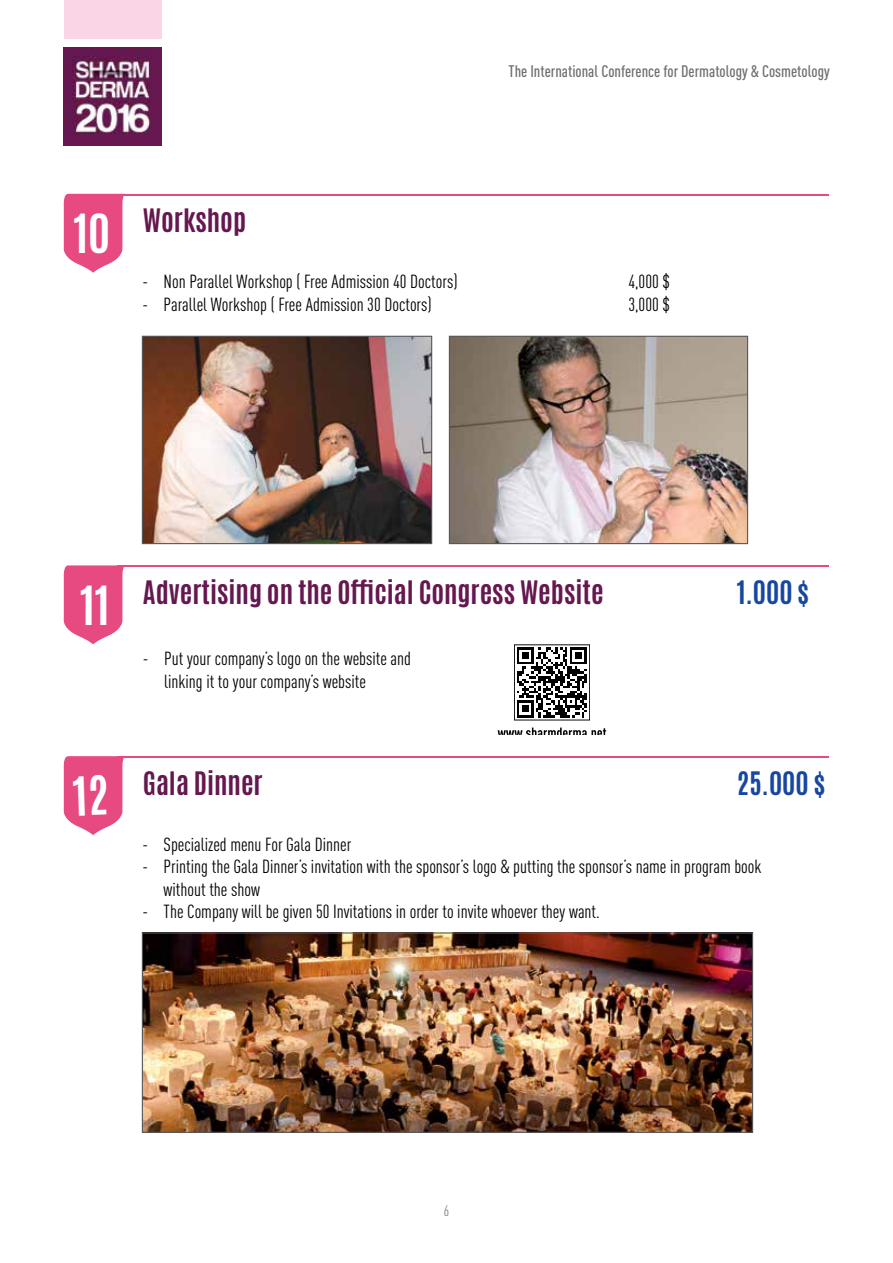
<style>
.page{position:relative;width:893px;height:1263px;background:#fff}
.page>*{position:absolute;margin:0;border:0;box-sizing:border-box;transform-origin:0 0}
.t1{font:700 45px "Antonio";color:#fff}
.t2{font:700 27px "Antonio";color:#65184f}
.t3{font:700 27px "Antonio";color:#17479e}
.t4{font:18.75px/22.5px "DIN Cond";color:#000}
.t5{font:16.5px "DIN Cond Medium Alternate";color:#6d6e71}
.t6{font:15px "DIN Cond";color:#808285}
</style>
<div class="page">
<div style="left:64px;top:0;width:98px;height:38px;background:#fad5e6"></div>
<img style="left:64px;top:48px;width:98px;height:97px">
<img style="left:142px;top:932px;width:611px;height:201px">
<img style="left:142px;top:336px;width:290px;height:208px">
<img style="left:449px;top:336px;width:299px;height:208px">
<svg style="left:498px;top:727px;width:108px;height:8px"></svg>
<svg style="left:517px;top:717px;width:67px;height:1px"></svg>
<svg style="left:517px;top:647px;width:70px;height:70px"></svg>
<div style="left:514px;top:645px;width:76px;height:75px;border:1px solid #110b14"></div>
<hr style="left:117px;top:194px;width:712px;height:1px;background:#e74a81">
<hr style="left:117px;top:565px;width:712px;height:2px;background:#e74a81">
<hr style="left:117px;top:756px;width:712px;height:2px;background:#e74a81">
<svg style="left:64px;top:193px;width:62px;height:80px"></svg>
<svg style="left:64px;top:565px;width:60px;height:80px;background:#ea6493"></svg>
<svg style="left:64px;top:756px;width:60px;height:79px;background:#ea6292"></svg>
<p class="t5" style="left:509px;top:62px;width:323px">The International Conference for Dermatology &amp; Cosmetology</p>
<h1 class="t1" style="left:73px;top:200px;width:39px">10</h1>
<h2 class="t2" style="left:143px;top:200px;width:105px">Workshop</h2>
<p class="t4" style="left:142px;top:270px;width:317px">- Non Parallel Workshop ( Free Admission 40 Doctors)</p>
<p class="t4" style="left:628px;top:270px;width:43px">4,000 $</p>
<p class="t4" style="left:142px;top:293px;width:291px">- Parallel Workshop ( Free Admission 30 Doctors)</p>
<p class="t4" style="left:628px;top:293px;width:43px">3,000 $</p>
<h1 class="t1" style="left:80px;top:571px;width:31px">11</h1>
<h2 class="t2" style="left:143px;top:572px;width:462px">Advertising on the Official Congress Website</h2>
<h2 class="t3" style="left:737px;top:572px;width:74px">1.000 $</h2>
<p class="t4" style="left:164px;top:647px;width:248px;text-indent:-21px">- Put your company’s logo on the website and linking it to your company’s website</p>
<h2 class="t2" style="left:143px;top:763px;width:121px">Gala Dinner</h2>
<h2 class="t3" style="left:737px;top:763px;width:90px">25.000 $</h2>
<p class="t4" style="left:142px;top:833px;width:210px">- Specialized menu For Gala Dinner</p>
<p class="t4" style="left:164px;top:855px;width:599px;text-indent:-21px">- Printing the Gala Dinner’s invitation with the sponsor’s logo &amp; putting the sponsor’s name in program book without the show</p>
<p class="t4" style="left:142px;top:900px;width:459px">- The Company will be given 50 Invitations in order to invite whoever they want.</p>
<p class="t6" style="left:444px;top:1202px;width:7px">6</p>
</div>
